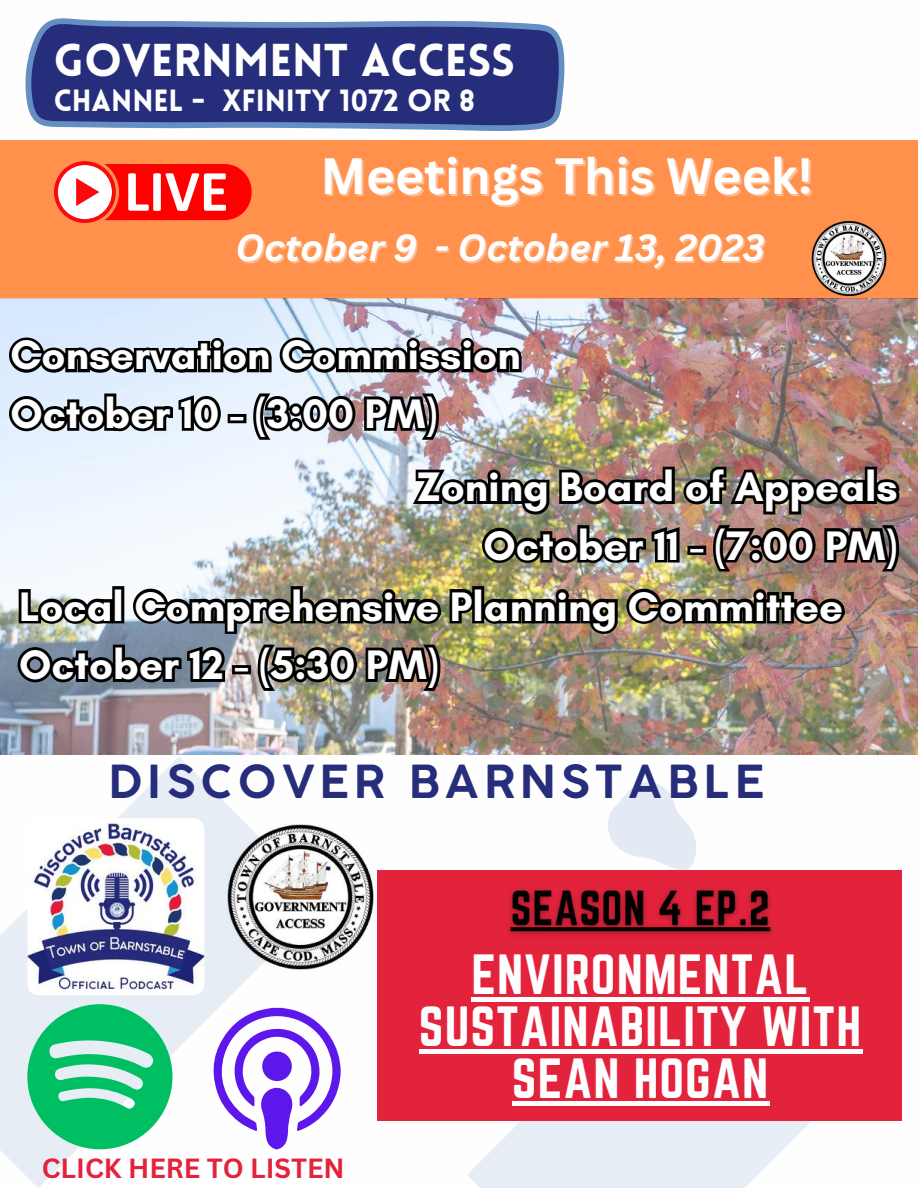
<style>
.page{position:relative;width:918px;height:1188px;background:#fff}
.page>*{position:absolute;margin:0;border:0;box-sizing:border-box;transform-origin:0 0}
.t1{font:700 49.65px "Canva Sans";color:#fff}
.t2{font:49.5px/51.8px "Norwester";letter-spacing:.02em;color:#fefefe;text-align:center}
.t3{font:700 45px "Coco Gothic Small Caps";letter-spacing:.12em;color:#262d7a}
.t4{font:900 45px "Lovelo";color:#fefefe}
.t5{font:700 42px/58.5px "Glacial Indifference";color:#fefefe}
.t6{font:italic 700 37.05px "Canva Sans";color:#fff}
.t7{font:900 30px "Lovelo";color:#fefefe}
.t8{font:700 27px "Canva Sans";color:#e3233c}
</style>
<div class="page">
<svg style="left:25px;top:18px;width:540px;height:113px;background:#3d478c"></svg>
<div style="left:0;top:140px;width:918px;height:159px;background:#ff914d"></div>
<svg style="left:54px;top:161px;width:198px;height:62px;background:#fe665b"></svg>
<img style="left:0;top:299px;width:918px;height:456px">
<img style="left:811px;top:221px;width:76px;height:76px">
<svg style="left:0;top:757px;width:283px;height:431px"></svg>
<svg style="left:467px;top:1121px;width:344px;height:67px;fill:#e7edf5"></svg>
<img style="left:27px;top:818px;width:177px;height:177px;border-radius:11px">
<svg style="left:608px;top:782px;width:89px;height:88px"></svg>
<img style="left:210px;top:821px;width:168px;height:151px">
<svg style="left:27px;top:1004px;width:145px;height:145px;background:#57d099"></svg>
<svg style="left:210px;top:1008px;width:131px;height:142px"></svg>
<img style="left:408px;top:462px;width:496px;height:114px">
<img style="left:16px;top:583px;width:833px;height:55px">
<img style="left:13px;top:633px;width:430px;height:62px">
<svg style="left:5px;top:333px;width:521px;height:111px;background:#85878f"></svg>
<div style="left:378px;top:870px;width:524px;height:251px;background:#e3233c"></div>
<img style="left:508px;top:887px;width:264px;height:49px">
<div style="left:471px;top:997px;width:339px;height:5px;background:#fefefe"></div>
<div style="left:419px;top:1049px;width:443px;height:5px;background:#fefefe"></div>
<hr style="left:512px;top:1101px;width:257px;height:4px;background:#fefefe">
<p class="t4" style="left:54px;top:42px;width:463px">GOVERNMENT ACCESS</p>
<p class="t7" style="left:54px;top:88px;width:423px">CHANNEL - XFINITY 1072 OR 8</p>
<p class="t1" style="left:320px;top:141px;width:494px">Meetings This Week!</p>
<p class="t6" style="left:235px;top:221px;width:531px">October 9 - October 13, 2023</p>
<p class="t5" style="left:10px;top:325px;width:512px">Conservation Commission<br>October 10 - (3:00 PM)</p>
<p class="t5" style="left:417px;top:457px;width:482px">Zoning Board of Appeals</p>
<p class="t5" style="left:483px;top:516px;width:416px">October 11 - (7:00 PM)</p>
<p class="t5" style="left:19px;top:577px;width:826px">Local Comprehensive Planning Committee</p>
<p class="t5" style="left:19px;top:635px;width:421px">October 12 - (5:30 PM)</p>
<p class="t3" style="left:108px;top:765px;width:657px">DISCOVER BARNSTABLE</p>
<p class="t8" style="left:42px;top:1149px;width:304px">CLICK HERE TO LISTEN</p>
<p class="t2" style="left:419px;top:948px;width:444px">ENVIRONMENTAL<br>SUSTAINABILITY WITH<br>SEAN HOGAN</p>
</div>
